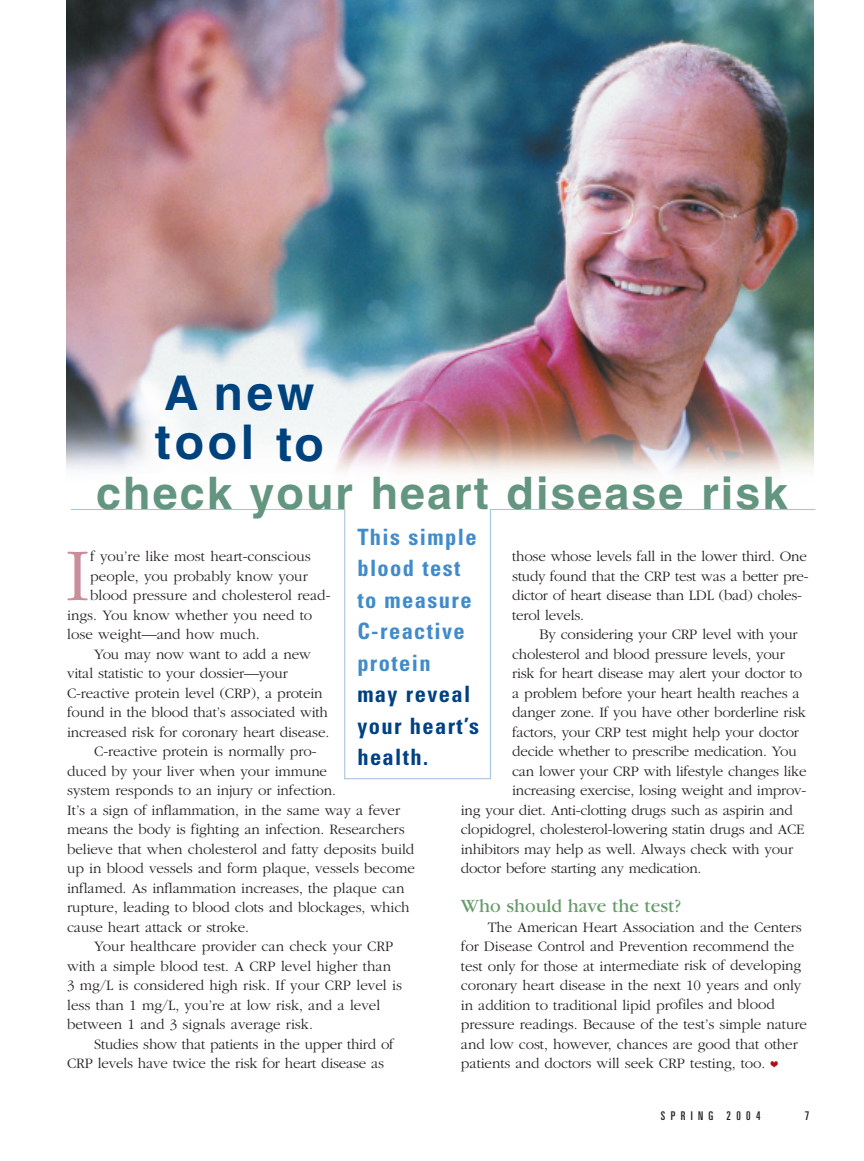
<style>
.page{position:relative;width:864px;height:1161px;background:#fff}
.page>*{position:absolute;margin:0;border:0;box-sizing:border-box;transform-origin:0 0}
.t1{font:300 77.55px "Garamond";color:#c98e99}
.t2{font:700 48px/49.3px "Helvetica";letter-spacing:.08em;color:#00427d}
.t3{font:700 45px "Helvetica";letter-spacing:.045em;color:#639580}
.t4{font:700 condensed 22.5px/31.5px "Univers";letter-spacing:.06em;color:#408bca}
.t5{font:700 condensed 22.5px/31.5px "Univers";letter-spacing:.06em;color:#014183}
.t6{font:19.5px "Garamond";color:#669b69}
.t7{font:300 15px/19.5px "Garamond";letter-spacing:-.005em;color:#231f20}
.t8{font:ultra-condensed 12px "Univers";letter-spacing:.445em;color:#231f20}
.s1{color:#b00d15}
</style>
<div class="page">
<img style="left:66px;top:0;width:748px;height:542px">
<div style="left:356px;top:527px;width:138px;height:250px;background:#fff"></div>
<hr style="left:71px;top:509px;width:274px;height:1px;background:#abc3e1">
<hr style="left:344px;top:509px;width:1px;height:270px;background:#abc3e1">
<hr style="left:344px;top:778px;width:147px;height:1px;background:#abc3e1">
<hr style="left:490px;top:510px;width:1px;height:269px;background:#abc3e1">
<hr style="left:490px;top:509px;width:325px;height:1px;background:#abc3e1">
<h2 class="t2" style="left:155px;top:372px;width:170px">A new tool to</h2>
<h3 class="t3" style="left:96px;top:475px;width:693px">check your heart disease risk</h3>
<h3 class="t4" style="left:357px;top:523px;width:121px">This simple blood test to measure<br>C-reactive protein</h3>
<h3 class="t5" style="left:357px;top:680px;width:123px">may reveal your heart’s health.</h3>
<h1 class="t1" style="left:65px;top:528px;width:26px">I</h1>
<p class="t7" style="left:90px;top:546px;width:222px">f you’re like most heart-conscious</p>
<p class="t7" style="left:512px;top:546px;width:298px">those whose levels fall in the lower third. One study found that the CRP test was a better pre&shy;dictor of heart disease than LDL (bad) choles&shy;terol levels.</p>
<p class="t7" style="left:539px;top:624px;width:260px">By considering your CRP level with your</p>
<p class="t7" style="left:512px;top:644px;width:274px">cholesterol and blood pressure levels, your</p>
<p class="t7" style="left:512px;top:663px;width:292px">risk for heart disease may alert your doctor to</p>
<p class="t7" style="left:512px;top:683px;width:289px">a problem before your heart health reaches a</p>
<p class="t7" style="left:512px;top:702px;width:295px">danger zone. If you have other borderline risk</p>
<p class="t7" style="left:512px;top:722px;width:288px">factors, your CRP test might help your doctor</p>
<p class="t7" style="left:512px;top:741px;width:286px">decide whether to prescribe medication. You</p>
<p class="t7" style="left:512px;top:761px;width:296px">can lower your CRP with lifestyle changes like</p>
<p class="t7" style="left:512px;top:780px;width:296px">increasing exercise, losing weight and improv-</p>
<p class="t7" style="left:461px;top:800px;width:333px">ing your diet. Anti-clotting drugs such as aspirin and</p>
<p class="t7" style="left:461px;top:819px;width:345px">clopidogrel, cholesterol-lowering statin drugs and ACE</p>
<p class="t7" style="left:461px;top:839px;width:334px">inhibitors may help as well. Always check with your</p>
<p class="t7" style="left:461px;top:858px;width:242px">doctor before starting any medication.</p>
<h3 class="t6" style="left:461px;top:899px;width:222px">Who should have the test?</h3>
<p class="t7" style="left:461px;top:917px;width:348px;text-indent:27px">The American Heart Association and the Centers for Disease Control and Prevention recommend the test only for those at intermediate risk of developing coronary heart disease in the next 10 years and only in addition to traditional lipid profiles and blood pressure readings. Because of the test’s simple nature and low cost, however, chances are good that other patients and doctors will seek CRP testing, too. <span class="s1">❤</span></p>
<p class="t7" style="left:90px;top:566px;width:219px">people, you probably know your</p>
<p class="t7" style="left:90px;top:585px;width:242px">blood pressure and cholesterol read-</p>
<p class="t7" style="left:67px;top:605px;width:247px">ings. You know whether you need to</p>
<p class="t7" style="left:67px;top:624px;width:194px">lose weight—and how much.</p>
<p class="t7" style="left:94px;top:644px;width:218px">You may now want to add a new</p>
<p class="t7" style="left:67px;top:663px;width:222px">vital statistic to your dossier—your</p>
<p class="t7" style="left:67px;top:683px;width:257px">C-reactive protein level (CRP), a protein</p>
<p class="t7" style="left:67px;top:702px;width:262px">found in the blood that’s associated with</p>
<p class="t7" style="left:67px;top:722px;width:264px">increased risk for coronary heart disease.</p>
<p class="t7" style="left:94px;top:741px;width:224px">C-reactive protein is normally pro-</p>
<p class="t7" style="left:67px;top:761px;width:262px">duced by your liver when your immune</p>
<p class="t7" style="left:67px;top:780px;width:270px">system responds to an injury or infection.</p>
<p class="t7" style="left:67px;top:800px;width:334px">It’s a sign of inflammation, in the same way a fever</p>
<p class="t7" style="left:67px;top:819px;width:339px">means the body is fighting an infection. Researchers</p>
<p class="t7" style="left:67px;top:839px;width:349px">believe that when cholesterol and fatty deposits build</p>
<p class="t7" style="left:67px;top:858px;width:349px">up in blood vessels and form plaque, vessels become</p>
<p class="t7" style="left:67px;top:878px;width:339px">inflamed. As inflammation increases, the plaque can</p>
<p class="t7" style="left:67px;top:897px;width:344px">rupture, leading to blood clots and blockages, which</p>
<p class="t7" style="left:67px;top:917px;width:183px">cause heart attack or stroke.</p>
<p class="t7" style="left:94px;top:936px;width:301px">Your healthcare provider can check your CRP</p>
<p class="t7" style="left:67px;top:956px;width:325px">with a simple blood test. A CRP level higher than</p>
<p class="t7" style="left:67px;top:975px;width:336px">3 mg/L is considered high risk. If your CRP level is</p>
<p class="t7" style="left:67px;top:995px;width:315px">less than 1 mg/L, you’re at low risk, and a level</p>
<p class="t7" style="left:67px;top:1014px;width:247px">between 1 and 3 signals average risk.</p>
<p class="t7" style="left:94px;top:1034px;width:301px">Studies show that patients in the upper third of</p>
<p class="t7" style="left:67px;top:1053px;width:318px">CRP levels have twice the risk for heart disease as</p>
<p class="t8" style="left:661px;top:1112px;width:101px">SPRING 2004</p>
<p class="t8" style="left:805px;top:1112px;width:6px">7</p>
</div>
